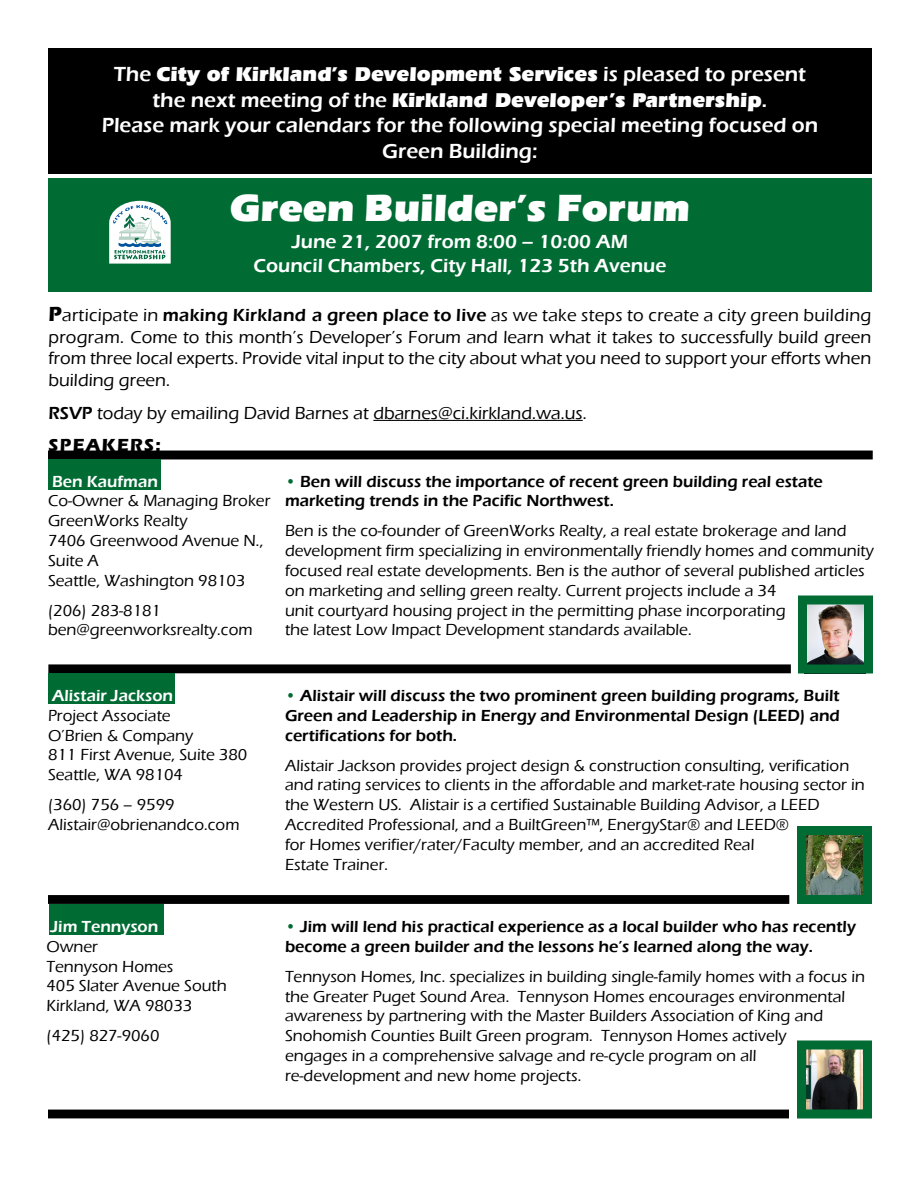
<style>
.page{position:relative;width:918px;height:1188px;background:#fff}
.page>*{position:absolute;margin:0;border:0;box-sizing:border-box;transform-origin:0 0}
.t1{font:900 39px "Eras ITC";color:#fff}
.t2{font:900 21px/25.5px "Eras IT Cby BT";color:#fff;text-align:center}
.t3{font:600 21px/25.5px "Eras ITC";color:#fff;text-align:center}
.t4{font:600 19.5px/24px "Eras ITC";color:#fff;text-align:center}
.t5{font:500 18px/21.6px "Eras ITC";color:#000;text-align:justify}
.t6{font:500 16.5px/19.8px "Eras ITC";color:#000}
.t7{font:600 16.5px/19.8px "Eras ITC";color:#000}
.t8{font:600 16.5px "Eras ITC";color:#fff}
.s1{font-family:"Eras ITC";font-weight:600}
.s2{font-weight:700;font-size:21px}
.s3{font-weight:600}
.s4{font-weight:700}
.s5{color:#006b33}
</style>
<div class="page">
<div style="left:48px;top:48px;width:824px;height:126px;background:#000"></div>
<div style="left:48px;top:178px;width:823px;height:114px;background:#006b33"></div>
<hr style="left:373px;top:420px;width:210px;height:1px;background:#000">
<img style="left:808px;top:606px;width:55px;height:58px">
<div style="left:798px;top:596px;width:75px;height:78px;border:9px solid #006b33"></div>
<div style="left:48px;top:664px;width:743px;height:9px;background:#000"></div>
<img style="left:807px;top:836px;width:55px;height:58px">
<div style="left:797px;top:826px;width:75px;height:78px;border:9px solid #006b33"></div>
<div style="left:48px;top:895px;width:741px;height:9px;background:#000"></div>
<img style="left:807px;top:1051px;width:55px;height:58px">
<div style="left:797px;top:1041px;width:75px;height:78px;border:9px solid #006b33"></div>
<div style="left:48px;top:1110px;width:741px;height:8px;background:#000"></div>
<div style="left:48px;top:451px;width:825px;height:8px;background:#000"></div>
<div style="left:48px;top:459px;width:112px;height:31px;background:#006b33"></div>
<div style="left:49px;top:673px;width:126px;height:31px;background:#006b33"></div>
<div style="left:49px;top:904px;width:115px;height:31px;background:#006b33"></div>
<svg style="left:109px;top:201px;width:62px;height:63px"></svg>
<p class="t2" style="left:114px;top:61px;width:694px"><span class="s1">The</span> City of Kirkland’s Development Services <span class="s1">is pleased to present the next meeting of the</span> Kirkland Developer’s Partnership<span class="s1">.</span></p>
<p class="t3" style="left:102px;top:113px;width:718px">Please mark your calendars for the following special meeting focused on<br>Green Building:</p>
<h1 class="t1" style="left:230px;top:185px;width:462px">Green Builder’s Forum</h1>
<p class="t4" style="left:254px;top:229px;width:414px">June 21, 2007 from 8:00 – 10:00 AM<br>Council Chambers, City Hall, 123 5th Avenue</p>
<p class="t5" style="left:49px;top:305px;width:824px"><span class="s2">P</span>articipate in <span class="s3">making Kirkland a green place to live</span> as we take steps to create a city green building program. Come to this month’s Developer’s Forum and learn what it takes to successfully build green from three local experts. Provide vital input to the city about what you need to support your efforts when building green.</p>
<p class="t5" style="left:49px;top:398px;width:540px;line-height:31.5px"><span class="s3">RSVP</span> today by emailing David Barnes at dbarnes@ci.kirkland.wa.us.<br><span class="s4">SPEAKERS:</span></p>
<p class="t8" style="left:52px;top:472px;width:107px">Ben Kaufman</p>
<p class="t6" style="left:48px;top:491px;width:224px">Co-Owner &amp; Managing Broker<br>GreenWorks Realty<br>7406 Greenwood Avenue N.,<br>Suite A<br>Seattle, Washington 98103</p>
<p class="t6" style="left:48px;top:600px;width:206px">(206) 283-8181 ben@greenworksrealty.com</p>
<p class="t7" style="left:285px;top:471px;width:539px"><span class="s5">•</span> Ben will discuss the importance of recent green building real estate marketing trends in the Pacific Northwest.</p>
<p class="t6" style="left:285px;top:521px;width:590px">Ben is the co-founder of GreenWorks Realty, a real estate brokerage and land development firm specializing in environmentally friendly homes and community focused real estate developments. Ben is the author of several published articles on marketing and selling green realty. Current projects include a 34<br>unit courtyard housing project in the permitting phase incorporating<br>the latest Low Impact Development standards available.</p>
<p class="t8" style="left:52px;top:686px;width:123px">Alistair Jackson</p>
<p class="t6" style="left:48px;top:706px;width:201px">Project Associate<br>O’Brien &amp; Company<br>811 First Avenue, Suite 380<br>Seattle, WA 98104</p>
<p class="t6" style="left:48px;top:795px;width:193px">(360) 756 – 9599<br>Alistair@obrienandco.com</p>
<p class="t7" style="left:285px;top:686px;width:556px;text-align:justify"><span class="s5">•</span> Alistair will discuss the two prominent green building programs, Built Green and Leadership in Energy and Environmental Design (LEED) and certifications for both.</p>
<p class="t6" style="left:285px;top:755px;width:581px">Alistair Jackson provides project design &amp; construction consulting, verification and rating services to clients in the affordable and market-rate housing sector in the Western US. Alistair is a certified Sustainable Building Advisor, a LEED Accredited Professional, and a BuiltGreen™, EnergyStar® and LEED®<br>for Homes verifier/rater/Faculty member, and an accredited Real<br>Estate Trainer.</p>
<p class="t8" style="left:51px;top:917px;width:109px">Jim Tennyson</p>
<p class="t6" style="left:46px;top:937px;width:182px">Owner<br>Tennyson Homes<br>405 Slater Avenue South<br>Kirkland, WA 98033</p>
<p class="t6" style="left:46px;top:1026px;width:114px">(425) 827-9060</p>
<p class="t7" style="left:285px;top:917px;width:572px"><span class="s5">•</span> Jim will lend his practical experience as a local builder who has recently become a green builder and the lessons he’s learned along the way.</p>
<p class="t6" style="left:285px;top:967px;width:582px">Tennyson Homes, Inc. specializes in building single-family homes with a focus in the Greater Puget Sound Area. Tennyson Homes encourages environmental awareness by partnering with the Master Builders Association of King and Snohomish Counties Built Green program. Tennyson Homes actively<br>engages in a comprehensive salvage and re-cycle program on all re-development and new home projects.</p>
</div>
